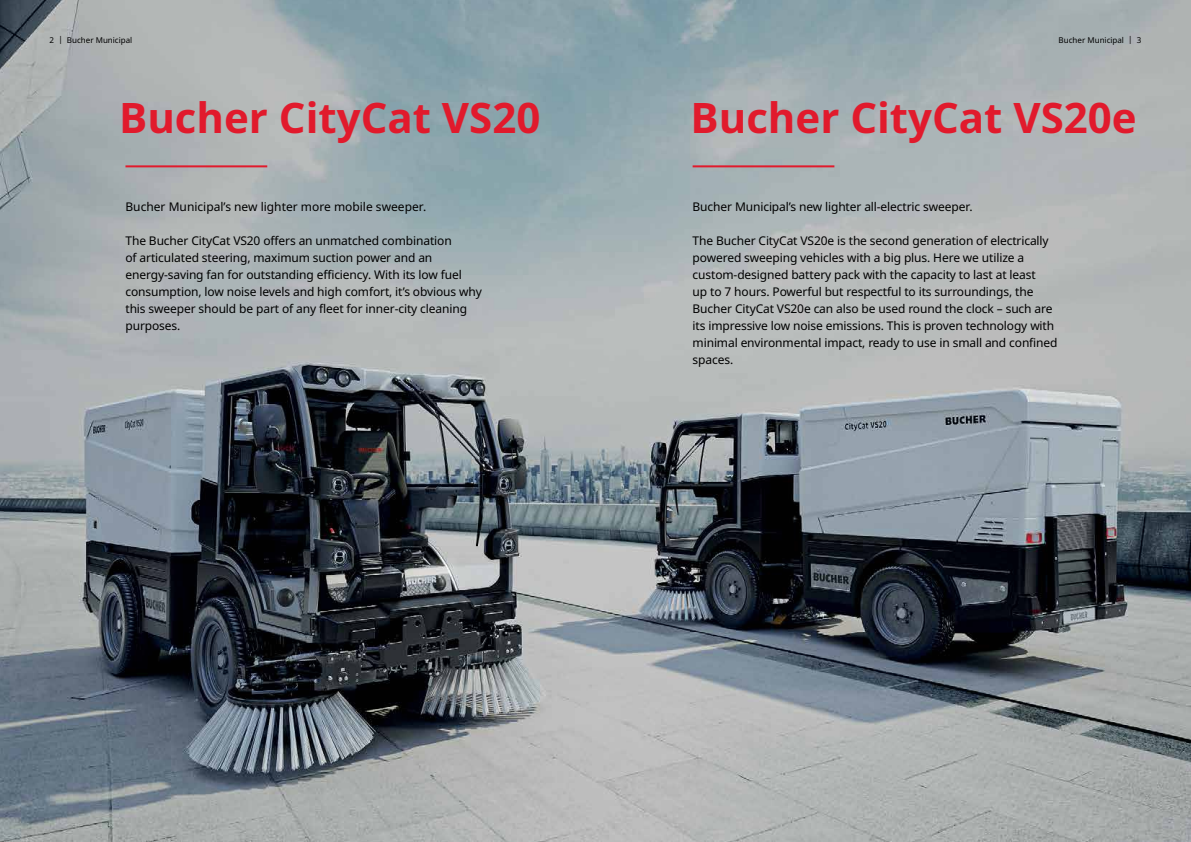
<style>
.page{position:relative;width:1191px;height:842px;background:#fff}
.page>*{position:absolute;margin:0;border:0;box-sizing:border-box;transform-origin:0 0}
.t1{font:700 42px "Noto Sans";color:#e11a2c}
.t2{font:12px/17px "Noto Sans";letter-spacing:-.01em;color:#000}
.t3{font:8px "Noto Sans";color:#000}
</style>
<div class="page">
<img style="left:0;top:0;width:1191px;height:842px">
<hr style="left:125px;top:165px;width:142px;height:2px;background:#e11a2c">
<hr style="left:692px;top:165px;width:142px;height:2px;background:#e11a2c">
<p class="t3" style="left:50px;top:34px;width:84px">2 | Bucher Municipal</p>
<p class="t3" style="left:1058px;top:34px;width:84px">Bucher Municipal | 3</p>
<h1 class="t1" style="left:119px;top:88px;width:423px">Bucher CityCat VS20</h1>
<p class="t2" style="left:125px;top:198px;width:302px">Bucher Municipal’s new lighter more mobile sweeper.</p>
<p class="t2" style="left:125px;top:232px;width:358px">The Bucher CityCat VS20 offers an unmatched combination<br>of articulated steering, maximum suction power and an energy-saving fan for outstanding efficiency. With its low fuel consumption, low noise levels and high comfort, it’s obvious why this sweeper should be part of any fleet for inner-city cleaning purposes.</p>
<h1 class="t1" style="left:690px;top:88px;width:448px">Bucher CityCat VS20e</h1>
<p class="t2" style="left:692px;top:198px;width:282px">Bucher Municipal’s new lighter all-electric sweeper.</p>
<p class="t2" style="left:692px;top:232px;width:366px">The Bucher CityCat VS20e is the second generation of electrically powered sweeping vehicles with a big plus. Here we utilize a custom-designed battery pack with the capacity to last at least<br>up to 7 hours. Powerful but respectful to its surroundings, the Bucher CityCat VS20e can also be used round the clock – such are its impressive low noise emissions. This is proven technology with minimal environmental impact, ready to use in small and confined spaces.</p>
</div>
